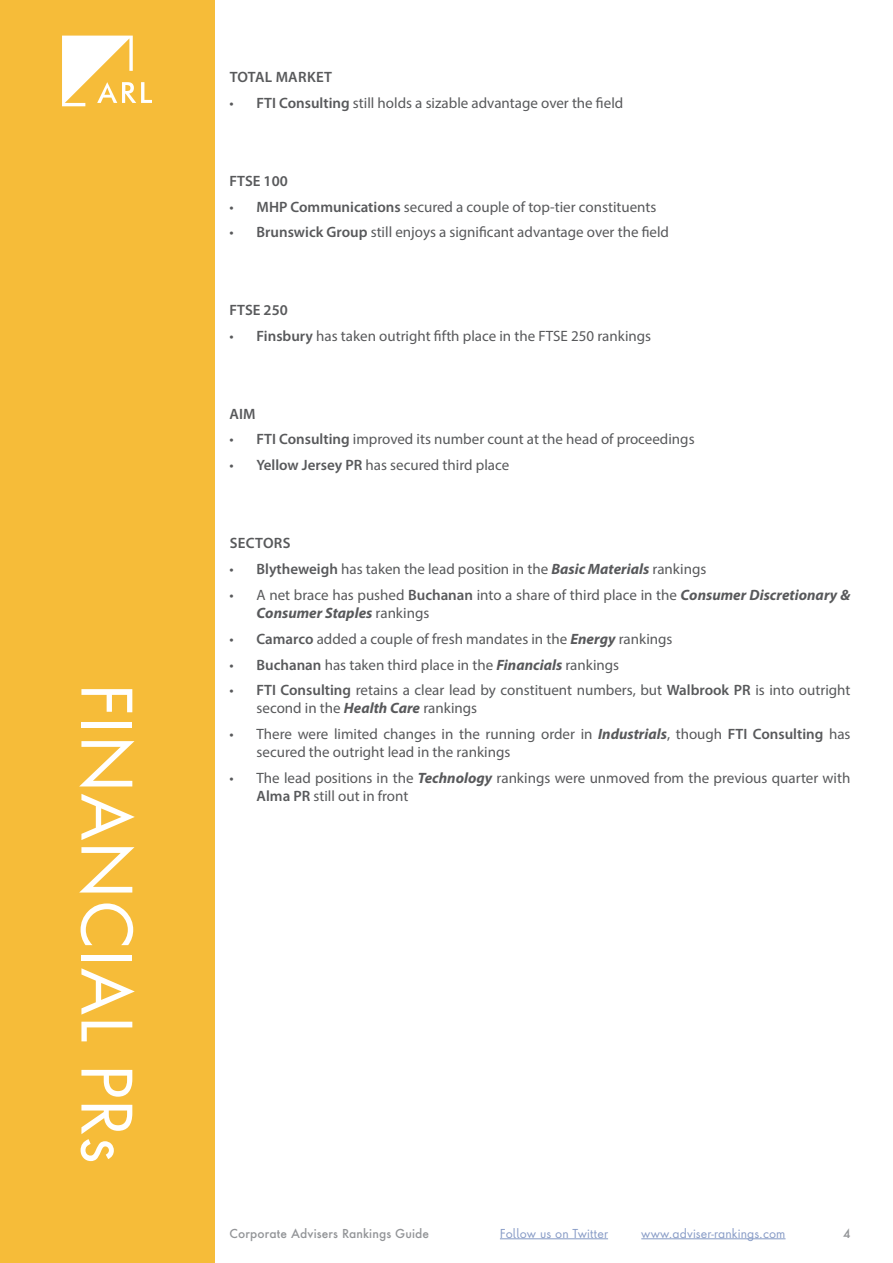
<style>
.page{position:relative;width:893px;height:1263px;background:#fff}
.page>*{position:absolute;margin:0;border:0;box-sizing:border-box;transform-origin:0 0}
.t1{font:67.5px "Futura Next";color:#fff}
.t2{font:15px/18px "Myriad Pro";color:#58595b}
.t3{font:600 15px "Myriad Pro";letter-spacing:.02em;color:#58595b}
.t4{font:600 15px "Myriad Pro";color:#58595b}
.t5{font:12px "Futura Next";letter-spacing:.01em;color:#879bc6}
.t6{font:500 12px "Futura Next";letter-spacing:.01em;color:#939598}
.s1{font-weight:600}
.s2{font-weight:700;font-style:italic}
</style>
<div class="page">
<div style="left:0;top:0;width:214px;height:1263px;background:#f6bc39"></div>
<svg style="left:62px;top:36px;width:90px;height:70px"></svg>
<hr style="left:641px;top:1238px;width:144px;height:1px;background:#879bc6">
<hr style="left:500px;top:1238px;width:108px;height:1px;background:#879bc6">
<h1 class="t1" style="left:157px;top:682px;width:482px;rotate:90deg">FINANCIAL PRs</h1>
<p class="t3" style="left:230px;top:68px;width:104px">TOTAL MARKET</p>
<p class="t2" style="left:230px;top:94px;width:395px">• <span class="s1">FTI Consulting</span> still holds a sizable advantage over the field</p>
<p class="t4" style="left:230px;top:171px;width:60px">FTSE 100</p>
<p class="t2" style="left:230px;top:197px;width:428px">• <span class="s1">MHP Communications</span> secured a couple of top-tier constituents</p>
<p class="t2" style="left:230px;top:223px;width:441px">• <span class="s1">Brunswick Group</span> still enjoys a significant advantage over the field</p>
<p class="t4" style="left:230px;top:300px;width:60px">FTSE 250</p>
<p class="t2" style="left:230px;top:327px;width:423px">• <span class="s1">Finsbury</span> has taken outright fifth place in the FTSE 250 rankings</p>
<p class="t4" style="left:230px;top:404px;width:27px">AIM</p>
<p class="t2" style="left:230px;top:430px;width:466px">• <span class="s1">FTI Consulting</span> improved its number count at the head of proceedings</p>
<p class="t2" style="left:230px;top:456px;width:281px">• <span class="s1">Yellow Jersey PR</span> has secured third place</p>
<p class="t3" style="left:230px;top:533px;width:62px">SECTORS</p>
<p class="t2" style="left:230px;top:560px;width:478px">• <span class="s1">Blytheweigh</span> has taken the lead position in the <span class="s2">Basic Materials</span> rankings</p>
<p class="t2" style="left:257px;top:585px;width:595px;text-indent:-27px">• A net brace has pushed <span class="s1">Buchanan</span> into a share of third place in the <span class="s2">Consumer Discretionary &amp;<br>Consumer Staples</span> rankings</p>
<p class="t2" style="left:230px;top:629px;width:444px">• <span class="s1">Camarco</span> added a couple of fresh mandates in the <span class="s2">Energy</span> rankings</p>
<p class="t2" style="left:230px;top:655px;width:391px">• <span class="s1">Buchanan</span> has taken third place in the <span class="s2">Financials</span> rankings</p>
<p class="t2" style="left:257px;top:681px;width:595px;text-indent:-27px">• <span class="s1">FTI Consulting</span> retains a clear lead by constituent numbers, but <span class="s1">Walbrook PR</span> is into outright second in the <span class="s2">Health Care</span> rankings</p>
<p class="t2" style="left:257px;top:725px;width:595px;text-indent:-27px">• There were limited changes in the running order in <span class="s2">Industrials</span>, though <span class="s1">FTI Consulting</span> has secured the outright lead in the rankings</p>
<p class="t2" style="left:257px;top:769px;width:595px;text-indent:-27px">• The lead positions in the <span class="s2">Technology</span> rankings were unmoved from the previous quarter with<br><span class="s1">Alma PR</span> still out in front</p>
<p class="t5" style="left:500px;top:1224px;width:110px">Follow us on Twitter</p>
<p class="t5" style="left:641px;top:1224px;width:146px">www.adviser-rankings.com</p>
<p class="t6" style="left:230px;top:1225px;width:201px">Corporate Advisers Rankings Guide</p>
<p class="t6" style="left:843px;top:1225px;width:9px">4</p>
</div>
